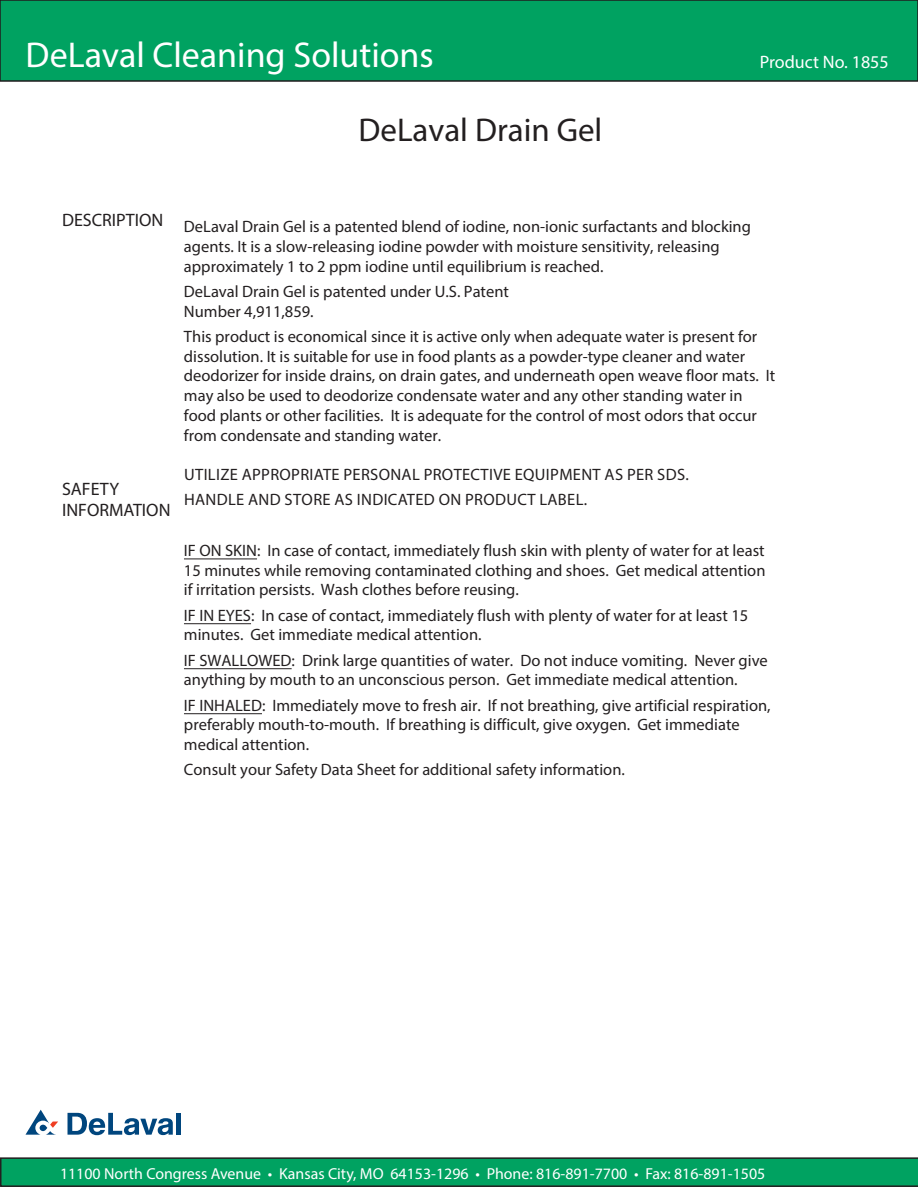
<style>
.page{position:relative;width:918px;height:1188px;background:#fff}
.page>*{position:absolute;margin:0;border:0;box-sizing:border-box;transform-origin:0 0}
.t1{font:36px "Myriad Pro";color:#fff}
.t2{font:33px "Myriad Pro";color:#231f20}
.t3{font:18px "Myriad Pro";color:#231f20}
.t4{font:18px "Myriad Pro";color:#fff}
.t5{font:16.5px/19.8px "Myriad Pro";color:#231f20}
.t6{font:16.5px/25.2px "Myriad Pro";letter-spacing:.02em;color:#231f20}
.t7{font:15.9px "Myriad Pro";color:#fff}
</style>
<div class="page">
<div style="left:0;top:0;width:918px;height:82px;background:#00a261;border:2px solid #201d1e"></div>
<svg style="left:0;top:1157px;width:918px;height:30px;background:#06955c"></svg>
<hr style="left:176px;top:1113px;width:4px;height:22px;background:#00467e">
<svg style="left:68px;top:1113px;width:105px;height:22px"></svg>
<svg style="left:26px;top:1110px;width:32px;height:25px"></svg>
<hr style="left:184px;top:559px;width:73px;height:1px;background:#231f20">
<hr style="left:184px;top:623px;width:67px;height:1px;background:#231f20">
<hr style="left:184px;top:668px;width:108px;height:1px;background:#231f20">
<hr style="left:184px;top:713px;width:78px;height:1px;background:#231f20">
<h1 class="t1" style="left:26px;top:33px;width:410px">DeLaval Cleaning Solutions</h1>
<p class="t2" style="left:358px;top:109px;width:245px">DeLaval Drain Gel</p>
<p class="t4" style="left:760px;top:51px;width:130px">Product No. 1855</p>
<p class="t3" style="left:62px;top:209px;width:103px">DESCRIPTION</p>
<p class="t3" style="left:62px;top:478px;width:58px">SAFETY</p>
<p class="t3" style="left:62px;top:499px;width:110px">INFORMATION</p>
<p class="t5" style="left:184px;top:216px;width:569px">DeLaval Drain Gel is a patented blend of iodine, non‑ionic surfactants and blocking agents. It is a slow‑releasing iodine powder with moisture sensitivity, releasing approximately 1 to 2 ppm iodine until equilibrium is reached.</p>
<p class="t5" style="left:184px;top:281px;width:327px">DeLaval Drain Gel is patented under U.S. Patent<br>Number 4,911,859.</p>
<p class="t5" style="left:184px;top:326px;width:593px">This product is economical since it is active only when adequate water is present for dissolution. It is suitable for use in food plants as a powder‑type cleaner and water deodorizer for inside drains, on drain gates, and underneath open weave floor mats. It may also be used to deodorize condensate water and any other standing water in food plants or other facilities. It is adequate for the control of most odors that occur from condensate and standing water.</p>
<p class="t6" style="left:184px;top:462px;width:506px">UTILIZE APPROPRIATE PERSONAL PROTECTIVE EQUIPMENT AS PER SDS.<br>HANDLE AND STORE AS INDICATED ON PRODUCT LABEL.</p>
<p class="t5" style="left:184px;top:540px;width:583px;text-align:justify">IF ON SKIN: In case of contact, immediately flush skin with plenty of water for at least 15 minutes while removing contaminated clothing and shoes. Get medical attention if irritation persists. Wash clothes before reusing.</p>
<p class="t5" style="left:184px;top:605px;width:566px">IF IN EYES: In case of contact, immediately flush with plenty of water for at least 15 minutes. Get immediate medical attention.</p>
<p class="t5" style="left:184px;top:650px;width:585px">IF SWALLOWED: Drink large quantities of water. Do not induce vomiting. Never give anything by mouth to an unconscious person. Get immediate medical attention.</p>
<p class="t5" style="left:184px;top:695px;width:588px">IF INHALED: Immediately move to fresh air. If not breathing, give artificial respiration, preferably mouth‑to‑mouth. If breathing is difficult, give oxygen. Get immediate medical attention.</p>
<p class="t5" style="left:184px;top:760px;width:442px">Consult your Safety Data Sheet for additional safety information.</p>
<p class="t7" style="left:60px;top:1164px;width:707px">11100 North Congress Avenue • Kansas City, MO 64153-1296 • Phone: 816-891-7700 • Fax: 816-891-1505</p>
</div>
